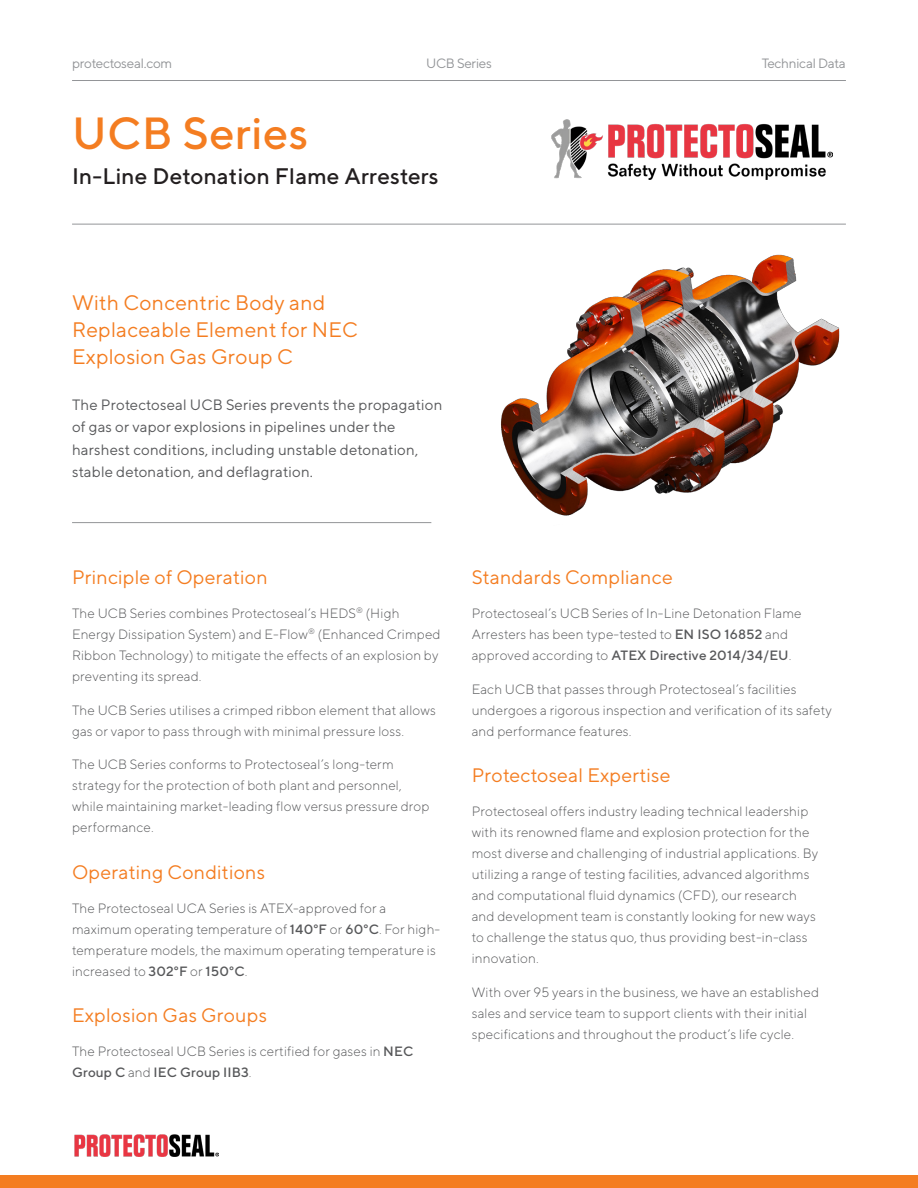
<style>
.page{position:relative;width:918px;height:1188px;background:#fff}
.page>*{position:absolute;margin:0;border:0;box-sizing:border-box;transform-origin:0 0}
.Title_Large{font:500 45px "TT Norms";letter-spacing:.01em;color:#f47d21}
.Title_small{font:500 22.5px "TT Norms";letter-spacing:.01em;color:#231f20}
.t1{font:21px/27px "TT Norms";letter-spacing:.01em;color:#f47d21}
.Sub_Header{font:19.5px "TT Norms";letter-spacing:.01em;color:#f47d21}
.Intro_Body{font:15px/22.5px "TT Norms";letter-spacing:.01em;color:#57585a}
.Body{font:300 13.5px/21px "TT Norms";letter-spacing:.01em;color:#57585a}
.t2{font:13.5px "TT Norms";letter-spacing:-.02em;color:#939598}
.s1{font-weight:500}
</style>
<div class="page">
<hr style="left:72px;top:224px;width:774px;height:1px;background:#939598">
<img style="left:552px;top:119px;width:281px;height:60px">
<hr style="left:72px;top:522px;width:359px;height:1px;background:#939598">
<img style="left:501px;top:254px;width:339px;height:262px">
<div style="left:0;top:1175px;width:918px;height:13px;background:#f47d21"></div>
<hr style="left:72px;top:80px;width:774px;height:1px;background:#939598">
<img style="left:74px;top:1134px;width:144px;height:23px">
<p class="t2" style="left:72px;top:55px;width:102px">protectoseal.com</p>
<p class="t2" style="left:426px;top:55px;width:67px">UCB Series</p>
<p class="t2" style="left:762px;top:55px;width:86px">Technical Data</p>
<p class="Title_Large" style="left:72px;top:105px;width:238px">UCB Series</p>
<p class="Title_small" style="left:72px;top:163px;width:368px">In-Line Detonation Flame Arresters</p>
<p class="t1" style="left:72px;top:289px;width:287px">With Concentric Body and<br>Replaceable Element for NEC<br>Explosion Gas Group C</p>
<p class="Intro_Body" style="left:72px;top:393px;width:372px">The Protectoseal UCB Series prevents the propagation of gas or vapor explosions in pipelines under the harshest conditions, including unstable detonation, stable detonation, and deflagration.</p>
<p class="Sub_Header" style="left:72px;top:565px;width:197px">Principle of Operation</p>
<p class="Body" style="left:72px;top:602px;width:370px">The UCB Series combines Protectoseal’s HEDS<sup>®</sup> (High Energy Dissipation System) and E-Flow<sup>®</sup> (Enhanced Crimped Ribbon Technology) to mitigate the effects of an explosion by preventing its spread.</p>
<p class="Body" style="left:72px;top:699px;width:365px">The UCB Series utilises a crimped ribbon element that allows gas or vapor to pass through with minimal pressure loss.</p>
<p class="Body" style="left:72px;top:754px;width:359px">The UCB Series conforms to Protectoseal’s long-term strategy for the protection of both plant and personnel, while maintaining market-leading flow versus pressure drop performance.</p>
<p class="Sub_Header" style="left:72px;top:860px;width:195px">Operating Conditions</p>
<p class="Body" style="left:72px;top:897px;width:370px">The Protectoseal UCA Series is ATEX-approved for a maximum operating temperature of <span class="s1">140°F</span> or <span class="s1">60°C</span>. For high&shy;temperature models, the maximum operating temperature is increased to <span class="s1">302°F</span> or <span class="s1">150°C</span>.</p>
<p class="Sub_Header" style="left:72px;top:1003px;width:196px">Explosion Gas Groups</p>
<p class="Body" style="left:72px;top:1040px;width:343px">The Protectoseal UCB Series is certified for gases in <span class="s1">NEC<br>Group C</span> and <span class="s1">IEC Group IIB3</span>.</p>
<p class="Sub_Header" style="left:472px;top:565px;width:203px">Standards Compliance</p>
<p class="Body" style="left:472px;top:602px;width:331px">Protectoseal’s UCB Series of In-Line Detonation Flame<br>Arresters has been type-tested to <span class="s1">EN ISO 16852</span> and approved according to <span class="s1">ATEX Directive 2014/34/EU</span>.</p>
<p class="Body" style="left:472px;top:678px;width:362px">Each UCB that passes through Protectoseal’s facilities undergoes a rigorous inspection and verification of its safety and performance features.</p>
<p class="Sub_Header" style="left:472px;top:763px;width:200px">Protectoseal Expertise</p>
<p class="Body" style="left:472px;top:800px;width:348px">Protectoseal offers industry leading technical leadership with its renowned flame and explosion protection for the most diverse and challenging of industrial applications. By utilizing a range of testing facilities, advanced algorithms and computational fluid dynamics (CFD), our research and development team is constantly looking for new ways to challenge the status quo, thus providing best-in-class innovation.</p>
<p class="Body" style="left:472px;top:981px;width:349px">With over 95 years in the business, we have an established sales and service team to support clients with their initial specifications and throughout the product’s life cycle.</p>
</div>
